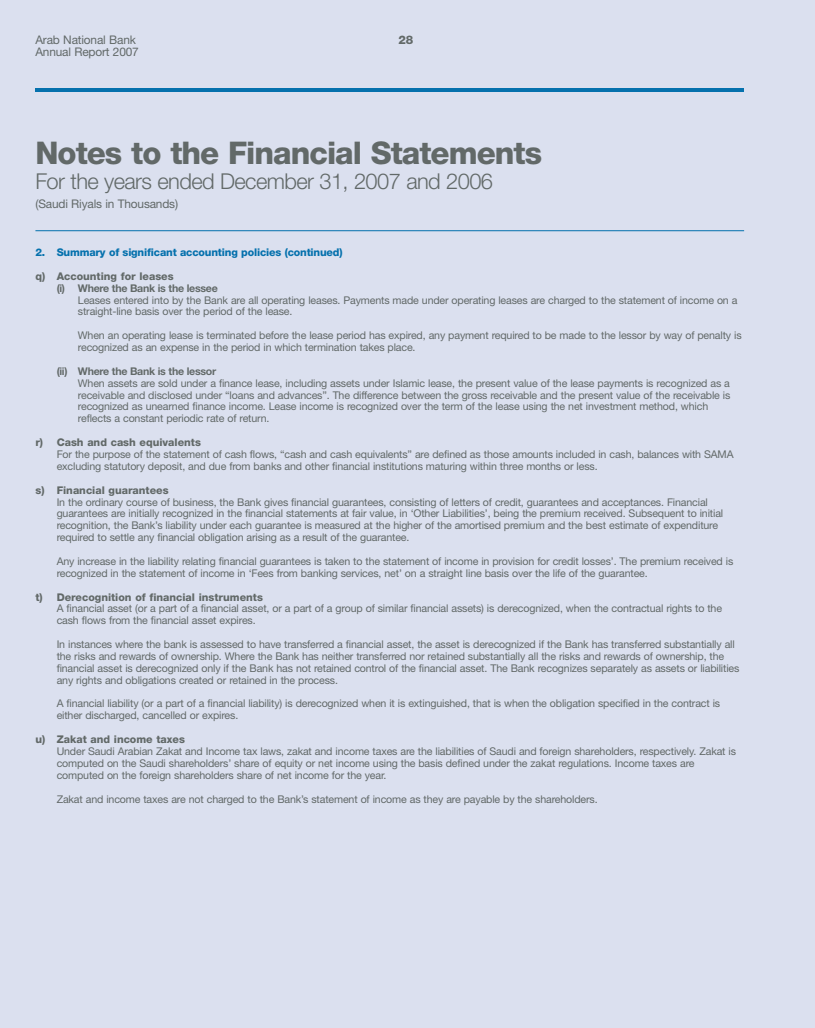
<style>
.page{position:relative;width:815px;height:1028px;background:#fff}
.page>*{position:absolute;margin:0;border:0;box-sizing:border-box;transform-origin:0 0}
.t1{font:800 31.25px "Helvetica Neue";letter-spacing:-.03em;color:#626968}
.t2{font:300 21.88px "Helvetica Neue";letter-spacing:-.03em;color:#626968}
.t3{font:11.88px "Helvetica Neue";letter-spacing:-.015em;color:#626968}
.t4{font:800 11.88px "Helvetica Neue";color:#626968}
.t5{font:10.62px/11.9px "Helvetica Neue";letter-spacing:-.015em;color:#626968}
.t6{font:800 10.62px "Helvetica Neue";color:#626968}
.t7{font:700 10.62px "Helvetica Neue";letter-spacing:-.03em;color:#626968}
.t8{font:800 10.62px "Helvetica Neue";letter-spacing:-.015em;color:#0571ad}
</style>
<div class="page">
<div style="left:0;top:0;width:815px;height:1027px;background:#dbe0ef"></div>
<hr style="left:35px;top:89px;width:709px;height:3px;background:#0571ad">
<hr style="left:35px;top:230px;width:709px;height:1px;background:#0571ad">
<p class="t3" style="left:35px;top:35px;width:102px">Arab National Bank</p>
<p class="t4" style="left:399px;top:35px;width:16px">28</p>
<p class="t3" style="left:35px;top:47px;width:105px">Annual Report 2007</p>
<h1 class="t1" style="left:35px;top:142px;width:508px">Notes to the Financial Statements</h1>
<h2 class="t2" style="left:35px;top:173px;width:459px">For the years ended December 31, 2007 and 2006</h2>
<p class="t3" style="left:35px;top:199px;width:144px">(Saudi Riyals in Thousands)</p>
<p class="t8" style="left:35px;top:248px;width:309px">2. Summary of significant accounting policies (continued)</p>
<p class="t6" style="left:35px;top:272px;width:140px">q) Accounting for leases</p>
<p class="t7" style="left:57px;top:284px;width:163px">(i) Where the Bank is the lessee</p>
<p class="t5" style="left:78px;top:295px;width:661px">Leases entered into by the Bank are all operating leases. Payments made under operating leases are charged to the statement of income on a straight-line basis over the period of the lease.</p>
<p class="t5" style="left:78px;top:330px;width:665px">When an operating lease is terminated before the lease period has expired, any payment required to be made to the lessor by way of penalty is recognized as an expense in the period in which termination takes place.</p>
<p class="t7" style="left:57px;top:367px;width:161px">(ii) Where the Bank is the lessor</p>
<p class="t5" style="left:78px;top:378px;width:654px">When assets are sold under a finance lease, including assets under Islamic lease, the present value of the lease payments is recognized as a receivable and disclosed under “loans and advances”. The difference between the gross receivable and the present value of the receivable is recognized as unearned finance income. Lease income is recognized over the term of the lease using the net investment method, which reflects a constant periodic rate of return.</p>
<p class="t6" style="left:35px;top:438px;width:167px">r) Cash and cash equivalents</p>
<p class="t5" style="left:57px;top:449px;width:678px">For the purpose of the statement of cash flows, “cash and cash equivalents” are defined as those amounts included in cash, balances with SAMA excluding statutory deposit, and due from banks and other financial institutions maturing within three months or less.</p>
<p class="t6" style="left:35px;top:486px;width:135px">s) Financial guarantees</p>
<p class="t5" style="left:57px;top:497px;width:668px">In the ordinary course of business, the Bank gives financial guarantees, consisting of letters of credit, guarantees and acceptances. Financial guarantees are initially recognized in the financial statements at fair value, in ‘Other Liabilities’, being the premium received. Subsequent to initial recognition, the Bank’s liability under each guarantee is measured at the higher of the amortised premium and the best estimate of expenditure required to settle any financial obligation arising as a result of the guarantee.</p>
<p class="t5" style="left:57px;top:556px;width:678px">Any increase in the liability relating financial guarantees is taken to the statement of income in provision for credit losses’. The premium received is recognized in the statement of income in ‘Fees from banking services, net’ on a straight line basis over the life of the guarantee.</p>
<p class="t6" style="left:35px;top:593px;width:229px">t) Derecognition of financial instruments</p>
<p class="t5" style="left:57px;top:603px;width:667px">A financial asset (or a part of a financial asset, or a part of a group of similar financial assets) is derecognized, when the contractual rights to the cash flows from the financial asset expires.</p>
<p class="t5" style="left:57px;top:639px;width:684px">In instances where the bank is assessed to have transferred a financial asset, the asset is derecognized if the Bank has transferred substantially all the risks and rewards of ownership. Where the Bank has neither transferred nor retained substantially all the risks and rewards of ownership, the financial asset is derecognized only if the Bank has not retained control of the financial asset. The Bank recognizes separately as assets or liabilities any rights and obligations created or retained in the process.</p>
<p class="t5" style="left:57px;top:698px;width:665px">A financial liability (or a part of a financial liability) is derecognized when it is extinguished, that is when the obligation specified in the contract is either discharged, cancelled or expires.</p>
<p class="t6" style="left:35px;top:735px;width:151px">u) Zakat and income taxes</p>
<p class="t5" style="left:57px;top:746px;width:681px">Under Saudi Arabian Zakat and Income tax laws, zakat and income taxes are the liabilities of Saudi and foreign shareholders, respectively. Zakat is computed on the Saudi shareholders’ share of equity or net income using the basis defined under the zakat regulations. Income taxes are computed on the foreign shareholders share of net income for the year.</p>
<p class="t5" style="left:57px;top:793px;width:542px">Zakat and income taxes are not charged to the Bank’s statement of income as they are payable by the shareholders.</p>
</div>
